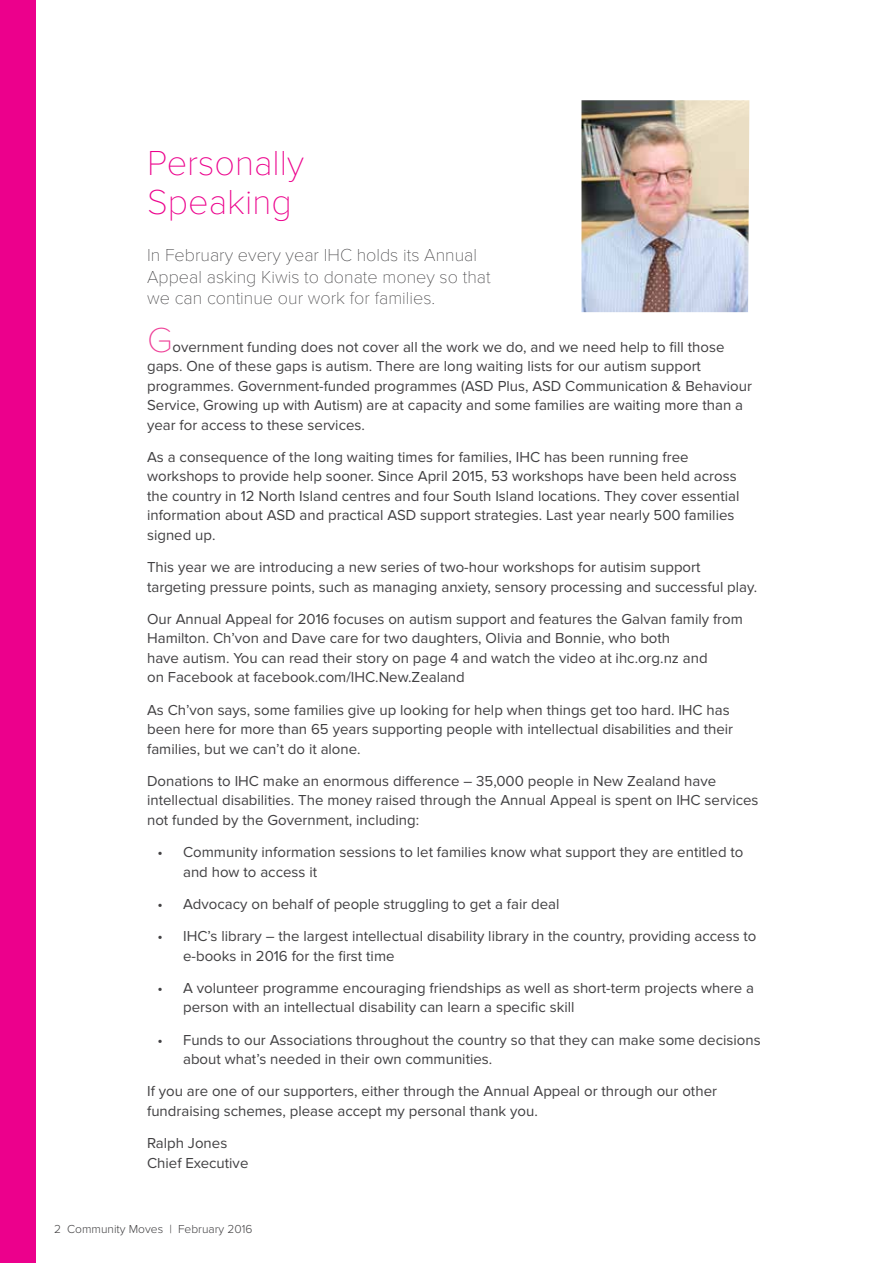
<style>
.page{position:relative;width:893px;height:1263px;background:#fff}
.page>*{position:absolute;margin:0;border:0;box-sizing:border-box;transform-origin:0 0}
.t1{font:100 36px/39px "Proxima Nova T";color:#ec008c}
.t2{font:100 36px "Proxima Nova T";color:#ee3d96}
.t3{font:100 18px/21.6px "Proxima Nova T";color:#414042}
.t4{font:15px/19.5px "Proxima Nova";color:#414042}
.t5{font:300 12px "Proxima Nova";color:#414042}
</style>
<div class="page">
<img style="left:581px;top:100px;width:168px;height:212px">
<div style="left:0;top:0;width:35px;height:1263px;background:#ec008c"></div>
<h1 class="t1" style="left:147px;top:144px;width:158px">Personally<br>Speaking</h1>
<p class="t3" style="left:147px;top:245px;width:345px">In February every year IHC holds its Annual<br>Appeal asking Kiwis to donate money so that we can continue our work for families.</p>
<h1 class="t2" style="left:147px;top:319px;width:27px">G</h1>
<p class="t4" style="left:147px;top:337px;width:606px;text-indent:25px">overnment funding does not cover all the work we do, and we need help to fill those gaps. One of these gaps is autism. There are long waiting lists for our autism support programmes. Government-funded programmes (ASD Plus, ASD Communication &amp; Behaviour Service, Growing up with Autism) are at capacity and some families are waiting more than a year for access to these services.</p>
<p class="t4" style="left:147px;top:447px;width:594px">As a consequence of the long waiting times for families, IHC has been running free workshops to provide help sooner. Since April 2015, 53 workshops have been held across the country in 12 North Island centres and four South Island locations. They cover essential information about ASD and practical ASD support strategies. Last year nearly 500 families signed up.</p>
<p class="t4" style="left:147px;top:558px;width:611px">This year we are introducing a new series of two-hour workshops for autisim support targeting pressure points, such as managing anxiety, sensory processing and successful play.</p>
<p class="t4" style="left:147px;top:609px;width:597px">Our Annual Appeal for 2016 focuses on autism support and features the Galvan family from Hamilton. Ch’von and Dave care for two daughters, Olivia and Bonnie, who both<br>have autism. You can read their story on page 4 and watch the video at ihc.org.nz and<br>on Facebook at facebook.com/IHC.New.Zealand</p>
<p class="t4" style="left:147px;top:700px;width:588px">As Ch’von says, some families give up looking for help when things get too hard. IHC has been here for more than 65 years supporting people with intellectual disabilities and their families, but we can’t do it alone.</p>
<p class="t4" style="left:147px;top:771px;width:613px">Donations to IHC make an enormous difference – 35,000 people in New Zealand have intellectual disabilities. The money raised through the Annual Appeal is spent on IHC services not funded by the Government, including:</p>
<p class="t4" style="left:183px;top:843px;width:562px;text-indent:-26px">• Community information sessions to let families know what support they are entitled to and how to access it</p>
<p class="t4" style="left:158px;top:894px;width:403px">• Advocacy on behalf of people struggling to get a fair deal</p>
<p class="t4" style="left:183px;top:927px;width:575px;text-indent:-26px">• IHC’s library – the largest intellectual disability library in the country, providing access to e-books in 2016 for the first time</p>
<p class="t4" style="left:183px;top:978px;width:572px;text-indent:-26px">• A volunteer programme encouraging friendships as well as short-term projects where a person with an intellectual disability can learn a specific skill</p>
<p class="t4" style="left:183px;top:1030px;width:579px;text-indent:-26px">• Funds to our Associations throughout the country so that they can make some decisions about what’s needed in their own communities.</p>
<p class="t4" style="left:147px;top:1082px;width:571px">If you are one of our supporters, either through the Annual Appeal or through our other fundraising schemes, please accept my personal thank you.</p>
<p class="t4" style="left:147px;top:1134px;width:103px">Ralph Jones<br>Chief Executive</p>
<p class="t5" style="left:54px;top:1222px;width:200px">2 Community Moves | February 2016</p>
</div>
